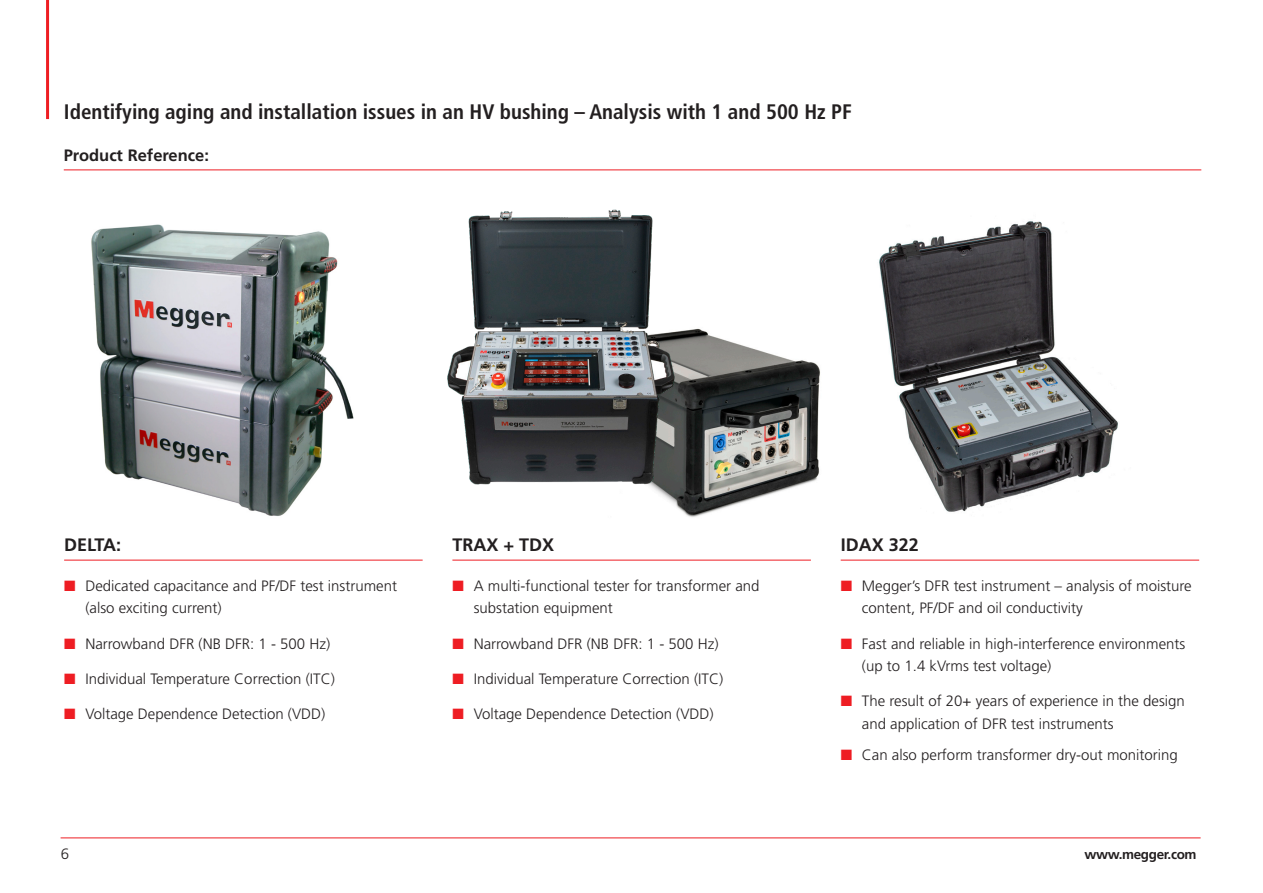
<style>
.page{position:relative;width:1263px;height:893px;background:#fff}
.page>*{position:absolute;margin:0;border:0;box-sizing:border-box;transform-origin:0 0}
.t1{font:700 condensed 21px "Frutiger LT Pro";color:#231f20}
.t2{font:700 18px "Frutiger LT Std";color:#231f20}
.t3{font:700 16.5px "Frutiger LT Std";color:#231f20}
.t4{font:300 15px/22.5px "Frutiger LT Pro";color:#231f20}
.t5{font:300 15px "Frutiger LT Std";color:#231f20}
.t6{font:700 13.5px "Frutiger LT Std";letter-spacing:-.025em;color:#231f20}
.s1{color:#ee1d23}
</style>
<div class="page">
<hr style="left:61px;top:838px;width:1139px;height:1px;background:#ee1d23">
<hr style="left:46px;top:0;width:3px;height:119px;background:#ee1d23">
<hr style="left:64px;top:170px;width:1137px;height:1px;background:#ee1d23">
<img style="left:91px;top:224px;width:263px;height:292px">
<img style="left:654px;top:328px;width:166px;height:189px">
<img style="left:447px;top:209px;width:236px;height:280px">
<hr style="left:64px;top:560px;width:359px;height:1px;background:#ee1d23">
<hr style="left:452px;top:560px;width:359px;height:1px;background:#ee1d23">
<hr style="left:841px;top:560px;width:358px;height:1px;background:#ee1d23">
<img style="left:879px;top:221px;width:239px;height:291px">
<h1 class="t1" style="left:64px;top:99px;width:789px">Identifying aging and installation issues in an HV bushing – Analysis with 1 and 500 Hz PF</h1>
<p class="t3" style="left:64px;top:146px;width:147px">Product Reference:</p>
<p class="t2" style="left:64px;top:535px;width:58px">DELTA:</p>
<p class="t4" style="left:85px;top:575px;width:313px;text-indent:-21px"><span class="s1">■</span> Dedicated capacitance and PF/DF test instrument (also exciting current)</p>
<p class="t4" style="left:64px;top:632px;width:268px"><span class="s1">■</span> Narrowband DFR (NB DFR: 1 - 500 Hz)</p>
<p class="t4" style="left:64px;top:668px;width:272px"><span class="s1">■</span> Individual Temperature Correction (ITC)</p>
<p class="t4" style="left:64px;top:703px;width:263px"><span class="s1">■</span> Voltage Dependence Detection (VDD)</p>
<p class="t2" style="left:452px;top:535px;width:103px">TRAX + TDX</p>
<p class="t4" style="left:474px;top:575px;width:287px;text-indent:-21px"><span class="s1">■</span> A multi-functional tester for transformer and substation equipment</p>
<p class="t4" style="left:452px;top:632px;width:268px"><span class="s1">■</span> Narrowband DFR (NB DFR: 1 - 500 Hz)</p>
<p class="t4" style="left:452px;top:668px;width:272px"><span class="s1">■</span> Individual Temperature Correction (ITC)</p>
<p class="t4" style="left:452px;top:703px;width:263px"><span class="s1">■</span> Voltage Dependence Detection (VDD)</p>
<p class="t2" style="left:841px;top:535px;width:80px">IDAX 322</p>
<p class="t4" style="left:862px;top:575px;width:331px;text-indent:-21px"><span class="s1">■</span> Megger’s DFR test instrument – analysis of moisture content, PF/DF and oil conductivity</p>
<p class="t4" style="left:862px;top:632px;width:325px;text-indent:-21px"><span class="s1">■</span> Fast and reliable in high-interference environments (up to 1.4 kVrms test voltage)</p>
<p class="t4" style="left:862px;top:690px;width:324px;text-indent:-21px"><span class="s1">■</span> The result of 20+ years of experience in the design and application of DFR test instruments</p>
<p class="t4" style="left:841px;top:744px;width:339px"><span class="s1">■</span> Can also perform transformer dry-out monitoring</p>
<p class="t5" style="left:61px;top:845px;width:10px">6</p>
<p class="t6" style="left:1084px;top:846px;width:114px">www.megger.com</p>
</div>
